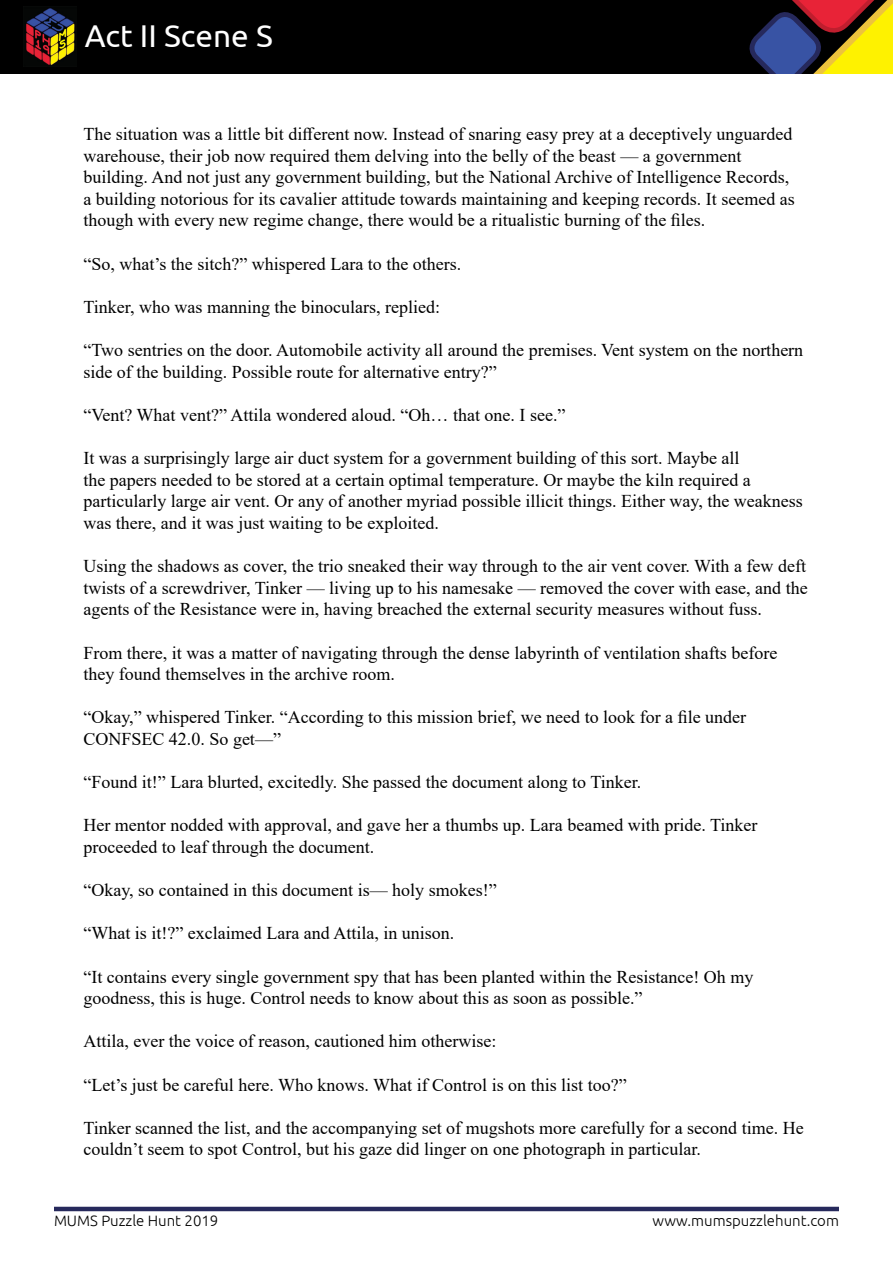
<style>
.page{position:relative;width:893px;height:1263px;background:#fff}
.page>*{position:absolute;margin:0;border:0;box-sizing:border-box;transform-origin:0 0}
.t1{font:31.5px "Ubuntu";color:#fff}
.t2{font:18px/21.6px "Times New Roman";color:#000}
.t3{font:300 15px "Ubuntu";color:#000}
</style>
<div class="page">
<div style="left:0;top:0;width:893px;height:73px;background:#000"></div>
<svg style="left:749px;top:0;width:144px;height:73px"></svg>
<img style="left:26px;top:8px;width:49px;height:57px">
<hr style="left:54px;top:1207px;width:785px;height:4px;background:#26295c">
<p class="t1" style="left:85px;top:17px;width:190px">Act II Scene S</p>
<p class="t2" style="left:83px;top:123px;width:713px">The situation was a little bit different now. Instead of snaring easy prey at a deceptively unguarded warehouse, their job now required them delving into the belly of the beast — a government building. And not just any government building, but the National Archive of Intelligence Records, a building notorious for its cavalier attitude towards maintaining and keeping records. It seemed as though with every new regime change, there would be a ritualistic burning of the files.</p>
<p class="t2" style="left:83px;top:252px;width:379px">“So, what’s the sitch?” whispered Lara to the others.</p>
<p class="t2" style="left:83px;top:295px;width:358px">Tinker, who was manning the binoculars, replied:</p>
<p class="t2" style="left:83px;top:339px;width:721px">“Two sentries on the door. Automobile activity all around the premises. Vent system on the northern side of the building. Possible route for alternative entry?”</p>
<p class="t2" style="left:83px;top:403px;width:484px">“Vent? What vent?” Attila wondered aloud. “Oh… that one. I see.”</p>
<p class="t2" style="left:83px;top:447px;width:721px">It was a surprisingly large air duct system for a government building of this sort. Maybe all<br>the papers needed to be stored at a certain optimal temperature. Or maybe the kiln required a particularly large air vent. Or any of another myriad possible illicit things. Either way, the weakness was there, and it was just waiting to be exploited.</p>
<p class="t2" style="left:83px;top:555px;width:726px;text-align:justify">Using the shadows as cover, the trio sneaked their way through to the air vent cover. With a few deft twists of a screwdriver, Tinker — living up to his namesake — removed the cover with ease, and the agents of the Resistance were in, having breached the external security measures without fuss.</p>
<p class="t2" style="left:83px;top:641px;width:695px">From there, it was a matter of navigating through the dense labyrinth of ventilation shafts before they found themselves in the archive room.</p>
<p class="t2" style="left:83px;top:706px;width:664px">“Okay,” whispered Tinker. “According to this mission brief, we need to look for a file under<br>CONFSEC 42.0. So get—”</p>
<p class="t2" style="left:83px;top:771px;width:559px">“Found it!” Lara blurted, excitedly. She passed the document along to Tinker.</p>
<p class="t2" style="left:83px;top:814px;width:675px">Her mentor nodded with approval, and gave her a thumbs up. Lara beamed with pride. Tinker proceeded to leaf through the document.</p>
<p class="t2" style="left:83px;top:879px;width:415px">“Okay, so contained in this document is— holy smokes!”</p>
<p class="t2" style="left:83px;top:922px;width:372px">“What is it!?” exclaimed Lara and Attila, in unison.</p>
<p class="t2" style="left:83px;top:965px;width:671px">“It contains every single government spy that has been planted within the Resistance! Oh my goodness, this is huge. Control needs to know about this as soon as possible.”</p>
<p class="t2" style="left:83px;top:1030px;width:414px">Attila, ever the voice of reason, cautioned him otherwise:</p>
<p class="t2" style="left:83px;top:1073px;width:545px">“Let’s just be careful here. Who knows. What if Control is on this list too?”</p>
<p class="t2" style="left:83px;top:1116px;width:722px">Tinker scanned the list, and the accompanying set of mugshots more carefully for a second time. He couldn’t seem to spot Control, but his gaze did linger on one photograph in particular.</p>
<p class="t3" style="left:54px;top:1211px;width:166px">MUMS Puzzle Hunt 2019</p>
<p class="t3" style="left:652px;top:1211px;width:188px">www.mumspuzzlehunt.com</p>
</div>
